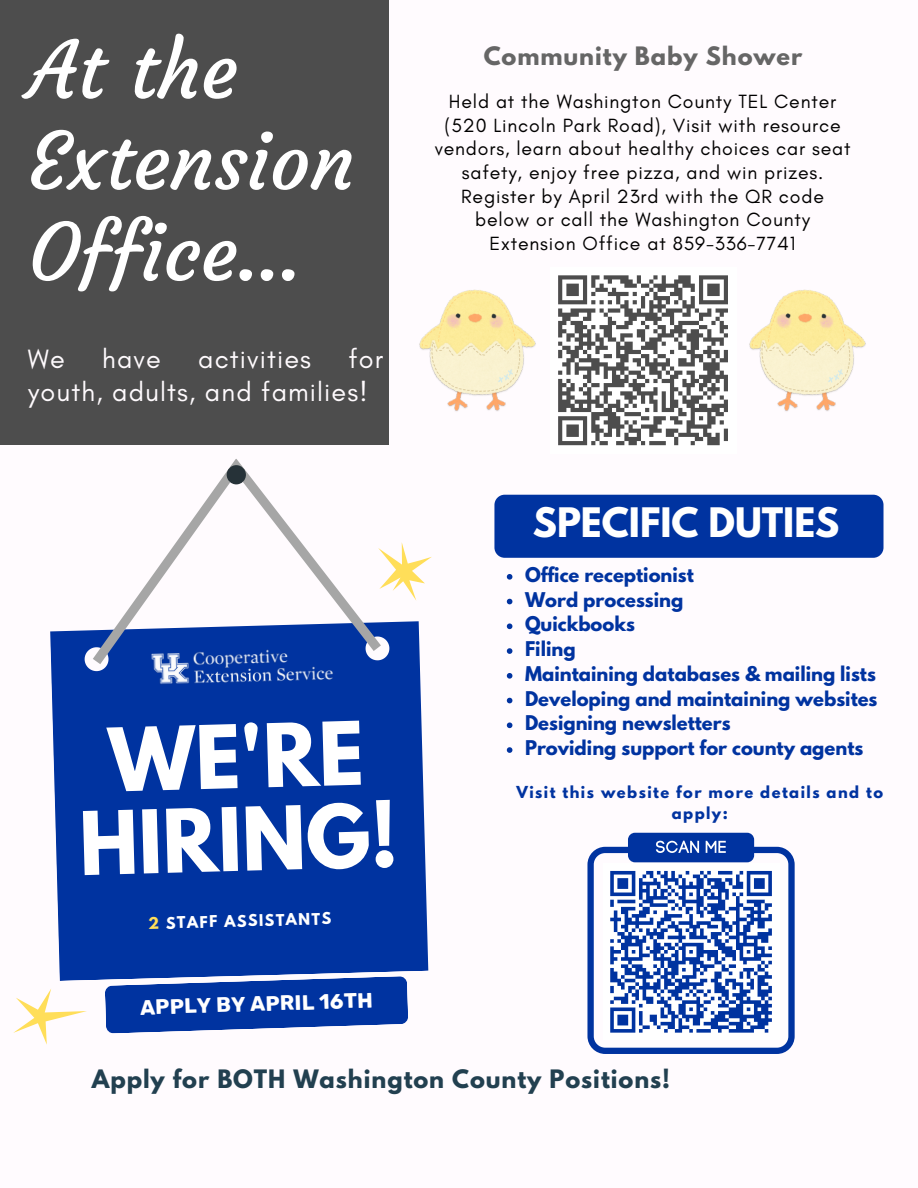
<style>
.page{position:relative;width:918px;height:1188px;background:#fffbfe}
.page>*{position:absolute;margin:0;border:0;box-sizing:border-box;transform-origin:0 0}
.t1{font:78.6px "Courgette";color:#fff}
.t2{font:700 77.7px/82.7px "League Spartan";color:#fff;text-align:center}
.t3{font:700 36px "League Spartan";color:#fff}
.t4{font:27px/33.8px "Glacial Indifference";letter-spacing:.04em;color:#fffbfe}
.t5{font:700 22.5px "League Spartan";letter-spacing:.04em;color:#224050}
.t6{font:700 22.5px "League Spartan";letter-spacing:.04em;color:#666}
.t7{font:700 20.85px "Rubik";color:#fff}
.t8{font:19.5px/23.7px "Glacial Indifference";letter-spacing:.04em;color:#000;text-align:center}
.t9{font:700 18px/24.8px "League Spartan";color:#0033a0}
.t10{font:700 14.7px/20.1px "League Spartan";letter-spacing:.1em;color:#0033a0;text-align:center}
.t11{font:700 14.4px "League Spartan";color:#fff}
.s1{color:#ffde59}
</style>
<div class="page">
<div style="left:0;top:0;width:388px;height:444px;background:#4d4d4d"></div>
<div style="left:50px;top:621px;width:378px;height:360px;background:#0033a0"></div>
<svg style="left:87px;top:459px;width:294px;height:205px"></svg>
<svg style="left:378px;top:542px;width:54px;height:59px"></svg>
<svg style="left:13px;top:989px;width:74px;height:56px"></svg>
<div style="left:227px;top:465px;width:19px;height:19px;background:#263238;border-radius:50%"></div>
<img style="left:138px;top:625px;width:210px;height:83px">
<svg style="left:105px;top:976px;width:303px;height:58px"></svg>
<div style="left:628px;top:833px;width:126px;height:29px;background:#0033a0;border-radius:7px"></div>
<svg style="left:507px;top:574px;width:5px;height:6px"></svg>
<svg style="left:507px;top:599px;width:5px;height:5px"></svg>
<svg style="left:507px;top:623px;width:5px;height:6px"></svg>
<svg style="left:507px;top:648px;width:5px;height:6px"></svg>
<svg style="left:507px;top:673px;width:5px;height:6px"></svg>
<svg style="left:507px;top:698px;width:5px;height:5px"></svg>
<svg style="left:507px;top:722px;width:5px;height:6px"></svg>
<svg style="left:507px;top:747px;width:5px;height:6px"></svg>
<div style="left:494px;top:495px;width:390px;height:63px;background:#0033a0;border-radius:10px"></div>
<svg style="left:587px;top:841px;width:207px;height:213px"></svg>
<div style="left:550px;top:267px;width:186px;height:186px;background:#fff"></div>
<svg style="left:558px;top:275px;width:170px;height:171px"></svg>
<img style="left:419px;top:289px;width:117px;height:122px">
<img style="left:749px;top:289px;width:117px;height:122px">
<h1 class="t1" style="left:28px;top:22px;width:211px">At the</h1>
<h1 class="t1" style="left:28px;top:113px;width:328px">Extension</h1>
<h1 class="t1" style="left:28px;top:204px;width:275px">Office...</h1>
<h3 class="t4" style="left:28px;top:341px;width:38px">We</h3>
<h3 class="t4" style="left:102px;top:341px;width:60px">have</h3>
<h3 class="t4" style="left:198px;top:341px;width:115px">activities</h3>
<h3 class="t4" style="left:28px;top:341px;width:357px;text-indent:320px">for youth, adults, and families!</h3>
<h2 class="t2" style="left:75px;top:731px;width:320px;rotate:-2deg">WE'RE<br>HIRING!</h2>
<p class="t11" style="left:148px;top:917px;width:184px;rotate:-2deg"><span class="s1">2</span> STAFF ASSISTANTS</p>
<p class="t7" style="left:140px;top:996px;width:234px;rotate:-2deg">APPLY BY APRIL 16TH</p>
<p class="t6" style="left:484px;top:45px;width:320px">Community Baby Shower</p>
<p class="t8" style="left:435px;top:89px;width:417px">Held at the Washington County TEL Center (520 Lincoln Park Road), Visit with resource vendors, learn about healthy choices car seat safety, enjoy free pizza, and win prizes.<br>Register by April 23rd with the QR code below or call the Washington County Extension Office at 859-336-7741</p>
<h3 class="t3" style="left:533px;top:505px;width:308px">SPECIFIC DUTIES</h3>
<p class="t9" style="left:525px;top:565px;width:354px">Office receptionist<br>Word processing<br>Quickbooks<br>Filing<br>Maintaining databases &amp; mailing lists<br>Developing and maintaining websites<br>Designing newsletters<br>Providing support for county agents</p>
<p class="t10" style="left:516px;top:784px;width:368px">Visit this website for more details and to apply:</p>
<p class="t5" style="left:92px;top:1068px;width:580px">Apply for BOTH Washington County Positions!</p>
</div>
